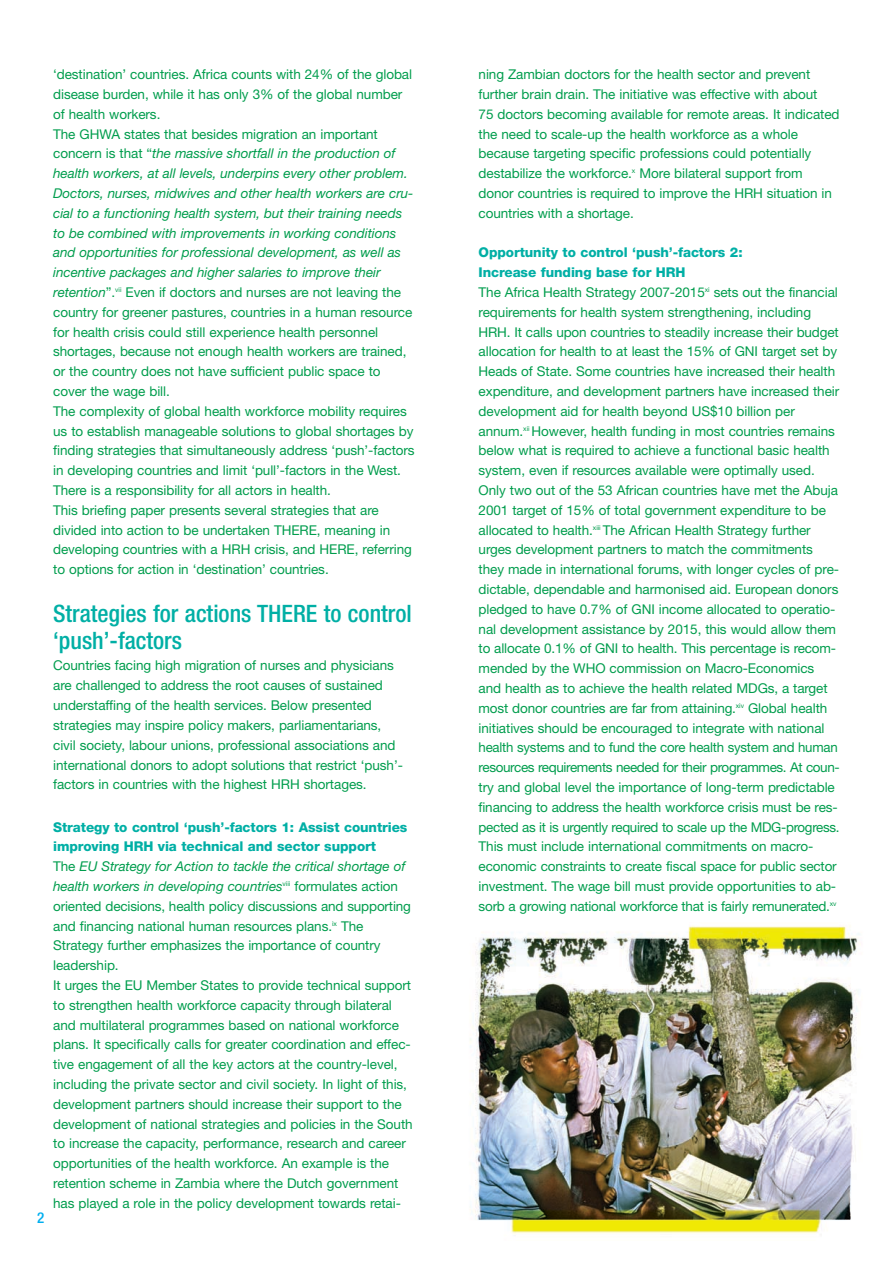
<style>
.page{position:relative;width:893px;height:1263px;background:#fff}
.page>*{position:absolute;margin:0;border:0;box-sizing:border-box;transform-origin:0 0}
.t1{font:500 condensed 24px/27px "Helvetica Neue";color:#00afa5}
.t2{font:500 condensed 15px "Helvetica Neue";color:#00aeef}
.t3{font:13.5px/19.8px "Helvetica Neue";letter-spacing:-.005em;color:#009d4d}
.s1{font-style:italic}
.s2{font-weight:800;color:#00afa5}
</style>
<div class="page">
<img style="left:470px;top:925px;width:390px;height:310px">
<p class="t2" style="left:37px;top:1212px;width:9px">2</p>
<p class="t3" style="left:53px;top:66px;width:363px">‘destination’ countries. Africa counts with 24% of the global disease burden, while it has only 3% of the global number of health workers.<br>The GHWA states that besides migration an important concern is that “<span class="s1">the massive shortfall in the production of health workers, at all levels, underpins every other problem.<br>Doctors, nurses, midwives and other health workers are cru&shy;cial to a functioning health system, but their training needs to be combined with improvements in working conditions and opportunities for professional development, as well as incentive packages and higher salaries to improve their retention</span>”.<sup>vii</sup> Even if doctors and nurses are not leaving the country for greener pastures, countries in a human resource for health crisis could still experience health personnel shortages, because not enough health workers are trained, or the country does not have sufficient public space to cover the wage bill.<br>The complexity of global health workforce mobility requires us to establish manageable solutions to global shortages by finding strategies that simultaneously address ‘push’-factors in developing countries and limit ‘pull’-factors in the West.<br>There is a responsibility for all actors in health.<br>This briefing paper presents several strategies that are divided into action to be undertaken THERE, meaning in developing countries with a HRH crisis, and HERE, referring to options for action in ‘destination’ countries.</p>
<h1 class="t1" style="left:53px;top:603px;width:360px">Strategies for actions THERE to control ‘push’-factors</h1>
<p class="t3" style="left:53px;top:657px;width:351px">Countries facing high migration of nurses and physicians are challenged to address the root causes of sustained understaffing of the health services. Below presented strategies may inspire policy makers, parliamentarians, civil society, labour unions, professional associations and international donors to adopt solutions that restrict ‘push’- factors in countries with the highest HRH shortages.</p>
<p class="t3" style="left:53px;top:818px;width:361px"><span class="s2">Strategy to control ‘push’-factors 1: Assist countries improving HRH via technical and sector support<br></span>The <span class="s1">EU Strategy for Action to tackle the critical shortage of health workers in developing countries</span><sup>viii</sup> formulates action oriented decisions, health policy discussions and supporting and financing national human resources plans.<sup>ix</sup> The Strategy further emphasizes the importance of country leadership.<br>It urges the EU Member States to provide technical support to strengthen health workforce capacity through bilateral and multilateral programmes based on national workforce plans. It specifically calls for greater coordination and effec&shy;tive engagement of all the key actors at the country-level, including the private sector and civil society. In light of this, development partners should increase their support to the development of national strategies and policies in the South to increase the capacity, performance, research and career opportunities of the health workforce. An example is the retention scheme in Zambia where the Dutch government has played a role in the policy development towards retai-</p>
<p class="t3" style="left:478px;top:66px;width:362px">ning Zambian doctors for the health sector and prevent further brain drain. The initiative was effective with about<br>75 doctors becoming available for remote areas. It indicated the need to scale-up the health workforce as a whole because targeting specific professions could potentially destabilize the workforce.<sup>x</sup> More bilateral support from donor countries is required to improve the HRH situation in countries with a shortage.</p>
<p class="t3" style="left:478px;top:244px;width:363px"><span class="s2">Opportunity to control ‘push’-factors 2:<br>Increase funding base for HRH<br></span>The Africa Health Strategy 2007-2015<sup>xi</sup> sets out the financial requirements for health system strengthening, including HRH. It calls upon countries to steadily increase their budget allocation for health to at least the 15% of GNI target set by Heads of State. Some countries have increased their health expenditure, and development partners have increased their development aid for health beyond US$10 billion per annum.<sup>xii</sup> However, health funding in most countries remains below what is required to achieve a functional basic health system, even if resources available were optimally used.<br>Only two out of the 53 African countries have met the Abuja 2001 target of 15% of total government expenditure to be allocated to health.<sup>xiii</sup> The African Health Strategy further urges development partners to match the commitments they made in international forums, with longer cycles of pre&shy;dictable, dependable and harmonised aid. European donors pledged to have 0.7% of GNI income allocated to operatio&shy;nal development assistance by 2015, this would allow them to allocate 0.1% of GNI to health. This percentage is recom&shy;mended by the WHO commission on Macro-Economics and health as to achieve the health related MDGs, a target most donor countries are far from attaining.<sup>xiv</sup> Global health initiatives should be encouraged to integrate with national health systems and to fund the core health system and human resources requirements needed for their programmes. At coun&shy;try and global level the importance of long-term predictable financing to address the health workforce crisis must be res&shy;pected as it is urgently required to scale up the MDG-progress.<br>This must include international commitments on macro&shy;economic constraints to create fiscal space for public sector investment. The wage bill must provide opportunities to ab&shy;sorb a growing national workforce that is fairly remunerated.<sup>xv</sup></p>
</div>
